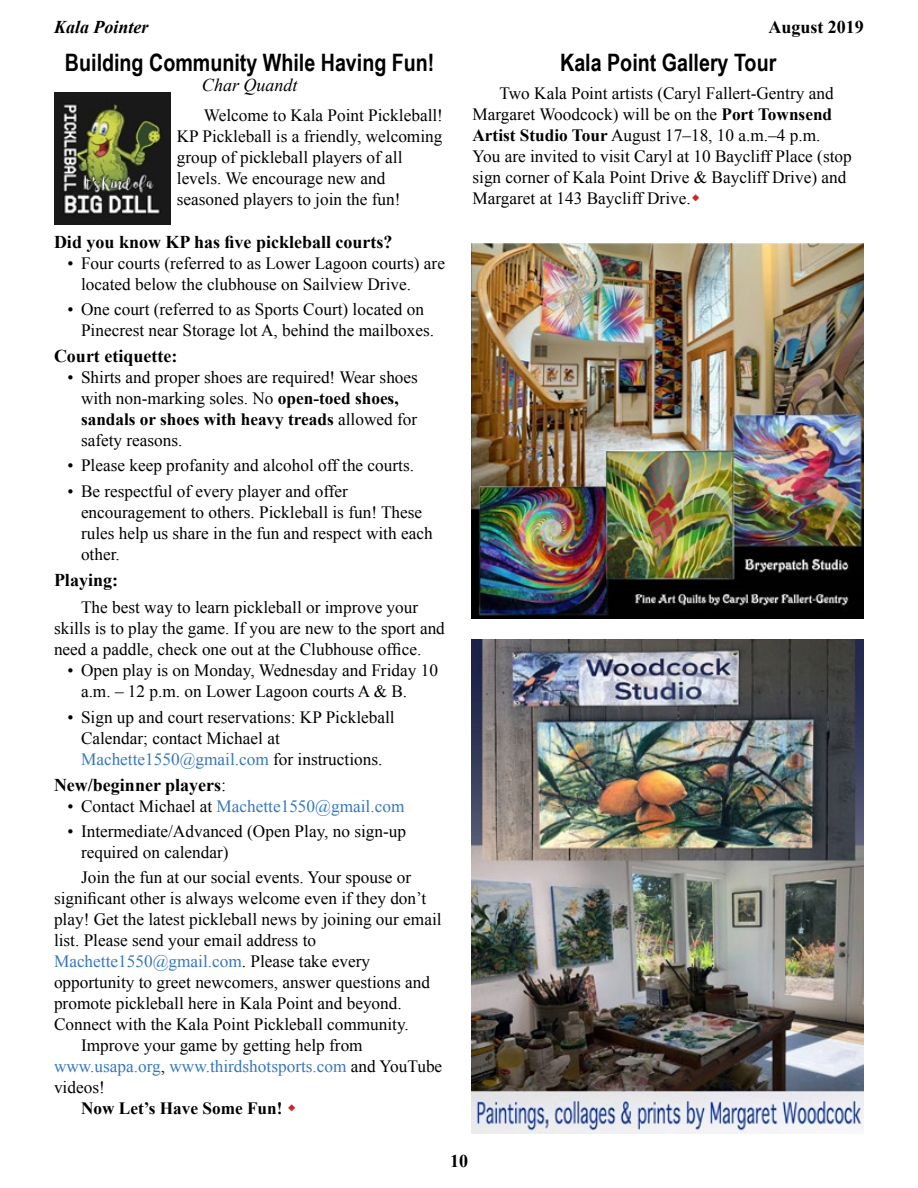
<style>
.page{position:relative;width:918px;height:1188px;background:#fff}
.page>*{position:absolute;margin:0;border:0;box-sizing:border-box;transform-origin:0 0}
.t1{font:700 24px "Arial Narrow";color:#000}
.t2{font:700 18px "Times New Roman";color:#000}
.t3{font:italic 700 18px "Times New Roman";color:#000}
.t4{font:italic 18px "Times New Roman";color:#000}
.t5{font:17.25px/21px "Times New Roman";color:#000}
.t6{font:17.25px "Times New Roman";color:#3777bc}
.t7{font:700 17.25px "Times New Roman";color:#000}
.s1{font-weight:700}
.s2{color:#3777bc}
.s3{font-weight:400}
.s4{color:#000}
</style>
<div class="page">
<img style="left:54px;top:93px;width:116px;height:131px">
<img style="left:472px;top:639px;width:391px;height:495px">
<img style="left:472px;top:243px;width:391px;height:376px">
<p class="t3" style="left:54px;top:15px;width:96px">Kala Pointer</p>
<p class="t2" style="left:768px;top:15px;width:97px">August 2019</p>
<h1 class="t1" style="left:65px;top:45px;width:371px">Building Community While Having Fun!</h1>
<p class="t4" style="left:202px;top:73px;width:97px">Char Quandt</p>
<p class="t5" style="left:177px;top:105px;width:268px;text-indent:27px">Welcome to Kala Point Pickleball!<br>KP Pickleball is a friendly, welcoming group of pickleball players of all levels. We encourage new and seasoned players to join the fun!</p>
<p class="t2" style="left:54px;top:229px;width:340px">Did you know KP has five pickleball courts?</p>
<p class="t5" style="left:81px;top:252px;width:366px;text-indent:-14px">• Four courts (referred to as Lower Lagoon courts) are located below the clubhouse on Sailview Drive.</p>
<p class="t5" style="left:81px;top:299px;width:355px;text-indent:-14px">• One court (referred to as Sports Court) located on<br>Pinecrest near Storage lot A, behind the mailboxes.</p>
<p class="t2" style="left:54px;top:344px;width:125px">Court etiquette:</p>
<p class="t5" style="left:81px;top:367px;width:338px;text-indent:-14px">• Shirts and proper shoes are required! Wear shoes with non-marking soles. No <span class="s1">open-toed shoes, sandals or shoes with heavy treads</span> allowed for safety reasons.</p>
<p class="t5" style="left:68px;top:455px;width:348px">• Please keep profanity and alcohol off the courts.</p>
<p class="t5" style="left:81px;top:480px;width:353px;text-indent:-14px">• Be respectful of every player and offer encouragement to others. Pickleball is fun! These rules help us share in the fun and respect with each other.</p>
<p class="t2" style="left:54px;top:567px;width:66px">Playing:</p>
<p class="t5" style="left:54px;top:597px;width:392px;text-indent:27px">The best way to learn pickleball or improve your skills is to play the game. If you are new to the sport and need a paddle, check one out at the Clubhouse office.</p>
<p class="t5" style="left:81px;top:660px;width:358px;text-indent:-14px">• Open play is on Monday, Wednesday and Friday 10 a.m. – 12 p.m. on Lower Lagoon courts A &amp; B.</p>
<p class="t5" style="left:81px;top:706px;width:315px;text-indent:-14px">• Sign up and court reservations: KP Pickleball<br>Calendar; contact Michael at<br><span class="s2">Machette1550@gmail.com</span> for instructions.</p>
<p class="t2" style="left:54px;top:772px;width:174px">New/beginner players<span class="s3">:</span></p>
<p class="t6" style="left:68px;top:794px;width:338px"><span class="s4">• Contact Michael at</span> Machette1550@gmail.com</p>
<p class="t5" style="left:81px;top:820px;width:327px;text-indent:-14px">• Intermediate/Advanced (Open Play, no sign-up required on calendar)</p>
<p class="t5" style="left:81px;top:867px;width:332px">Join the fun at our social events. Your spouse or</p>
<p class="t5" style="left:54px;top:888px;width:374px">significant other is always welcome even if they don’t</p>
<p class="t5" style="left:54px;top:909px;width:389px">play! Get the latest pickleball news by joining our email</p>
<p class="t5" style="left:54px;top:930px;width:264px">list. Please send your email address to</p>
<p class="t6" style="left:54px;top:950px;width:318px">Machette1550@gmail.com<span class="s4">. Please take every</span></p>
<p class="t5" style="left:54px;top:972px;width:378px">opportunity to greet newcomers, answer questions and</p>
<p class="t5" style="left:54px;top:993px;width:349px">promote pickleball here in Kala Point and beyond.</p>
<p class="t5" style="left:54px;top:1014px;width:356px">Connect with the Kala Point Pickleball community.</p>
<p class="t5" style="left:81px;top:1035px;width:283px">Improve your game by getting help from</p>
<p class="t6" style="left:54px;top:1055px;width:390px">www.usapa.org<span class="s4">,</span> www.thirdshotsports.com <span class="s4">and YouTube</span></p>
<p class="t5" style="left:54px;top:1077px;width:52px">videos!</p>
<p class="t7" style="left:81px;top:1097px;width:203px">Now Let’s Have Some Fun!</p>
<h1 class="t1" style="left:560px;top:45px;width:218px">Kala Point Gallery Tour</h1>
<p class="t5" style="left:473px;top:83px;width:381px;text-indent:27px">Two Kala Point artists (Caryl Fallert-Gentry and Margaret Woodcock) will be on the <span class="s1">Port Townsend Artist Studio Tour</span> August 17–18, 10 a.m.–4 p.m.<br>You are invited to visit Caryl at 10 Baycliff Place (stop sign corner of Kala Point Drive &amp; Baycliff Drive) and Margaret at 143 Baycliff Drive.</p>
<p class="t2" style="left:450px;top:1149px;width:19px">10</p>
</div>
